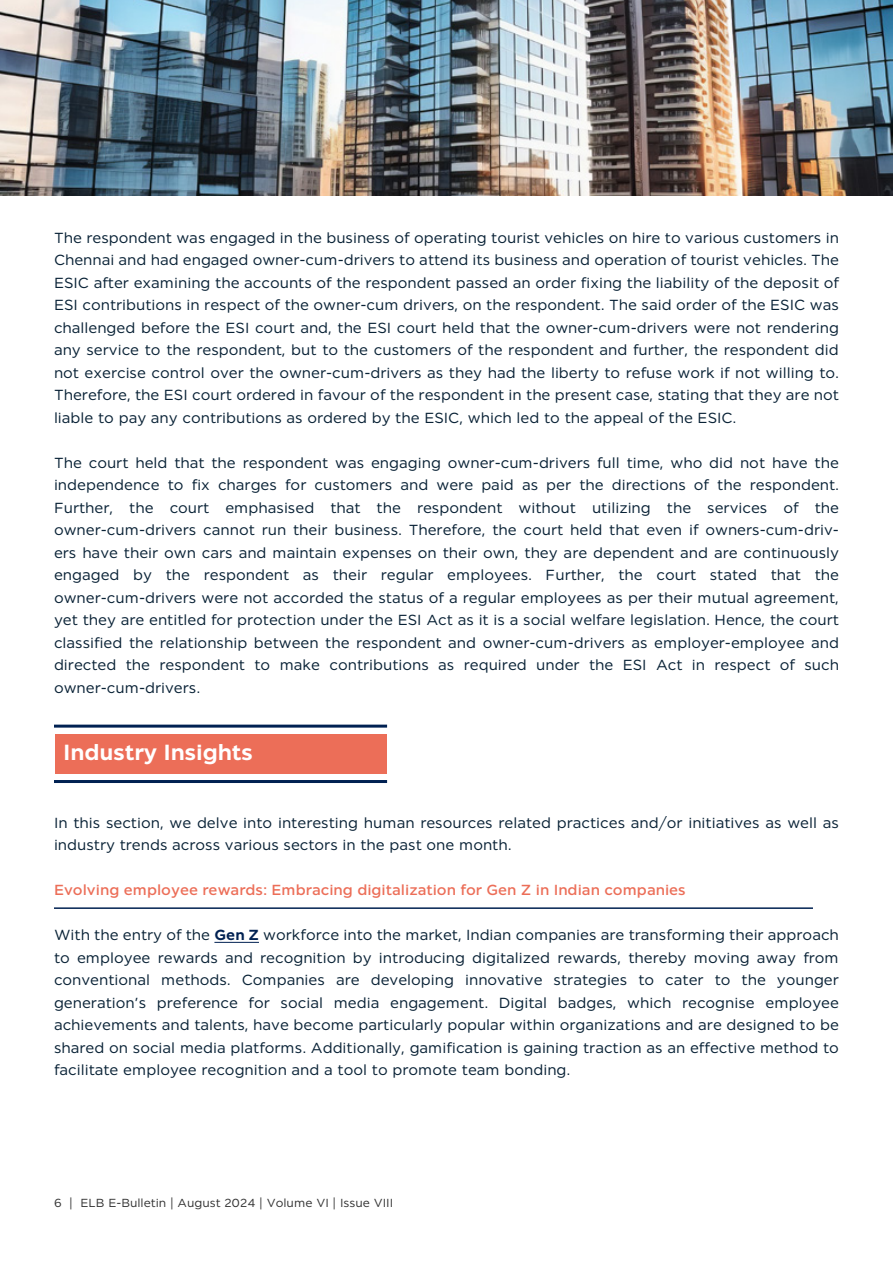
<style>
.page{position:relative;width:893px;height:1263px;background:#fff}
.page>*{position:absolute;margin:0;border:0;box-sizing:border-box;transform-origin:0 0}
.t1{font:700 22.5px "Khaitan";color:#fff}
.t2{font:15px/22.5px "Khaitan";color:#092236;text-align:justify}
.t3{font:500 15px "Khaitan";color:#ec6e58}
.t4{font:12px "Khaitan";color:#333}
.s1{font-weight:700;color:#002152}
</style>
<div class="page">
<img style="left:0;top:0;width:893px;height:196px">
<hr style="left:54px;top:780px;width:333px;height:3px;background:#002152">
<hr style="left:54px;top:725px;width:333px;height:3px;background:#002152">
<div style="left:55px;top:734px;width:332px;height:40px;background:#ec6e58"></div>
<hr style="left:214px;top:942px;width:45px;height:1px;background:#002152">
<hr style="left:54px;top:907px;width:759px;height:2px;background:#002152">
<p class="t2" style="left:54px;top:226px;width:787px">The respondent was engaged in the business of operating tourist vehicles on hire to various customers in Chennai and had engaged owner-cum-drivers to attend its business and operation of tourist vehicles. The ESIC after examining the accounts of the respondent passed an order fixing the liability of the deposit of ESI contributions in respect of the owner-cum drivers, on the respondent. The said order of the ESIC was challenged before the ESI court and, the ESI court held that the owner-cum-drivers were not rendering any service to the respondent, but to the customers of the respondent and further, the respondent did not exercise control over the owner-cum-drivers as they had the liberty to refuse work if not willing to.<br>Therefore, the ESI court ordered in favour of the respondent in the present case, stating that they are not liable to pay any contributions as ordered by the ESIC, which led to the appeal of the ESIC.</p>
<p class="t2" style="left:54px;top:451px;width:786px">The court held that the respondent was engaging owner-cum-drivers full time, who did not have the independence to fix charges for customers and were paid as per the directions of the respondent.<br>Further, the court emphasised that the respondent without utilizing the services of the owner-cum-drivers cannot run their business. Therefore, the court held that even if owners-cum-driv&shy;ers have their own cars and maintain expenses on their own, they are dependent and are continuously engaged by the respondent as their regular employees. Further, the court stated that the owner-cum-drivers were not accorded the status of a regular employees as per their mutual agreement, yet they are entitled for protection under the ESI Act as it is a social welfare legislation. Hence, the court classified the relationship between the respondent and owner-cum-drivers as employer-employee and directed the respondent to make contributions as required under the ESI Act in respect of such owner-cum-drivers.</p>
<h1 class="t1" style="left:63px;top:739px;width:191px">Industry Insights</h1>
<p class="t2" style="left:54px;top:811px;width:786px">In this section, we delve into interesting human resources related practices and/or initiatives as well as industry trends across various sectors in the past one month.</p>
<p class="t3" style="left:54px;top:881px;width:633px">Evolving employee rewards: Embracing digitalization for Gen Z in Indian companies</p>
<p class="t2" style="left:54px;top:923px;width:786px">With the entry of the <span class="s1">Gen Z</span> workforce into the market, Indian companies are transforming their approach to employee rewards and recognition by introducing digitalized rewards, thereby moving away from conventional methods. Companies are developing innovative strategies to cater to the younger generation’s preference for social media engagement. Digital badges, which recognise employee achievements and talents, have become particularly popular within organizations and are designed to be shared on social media platforms. Additionally, gamification is gaining traction as an effective method to facilitate employee recognition and a tool to promote team bonding.</p>
<p class="t4" style="left:54px;top:1196px;width:341px">6 | ELB E-Bulletin | August 2024 | Volume VI | Issue VIII</p>
</div>
